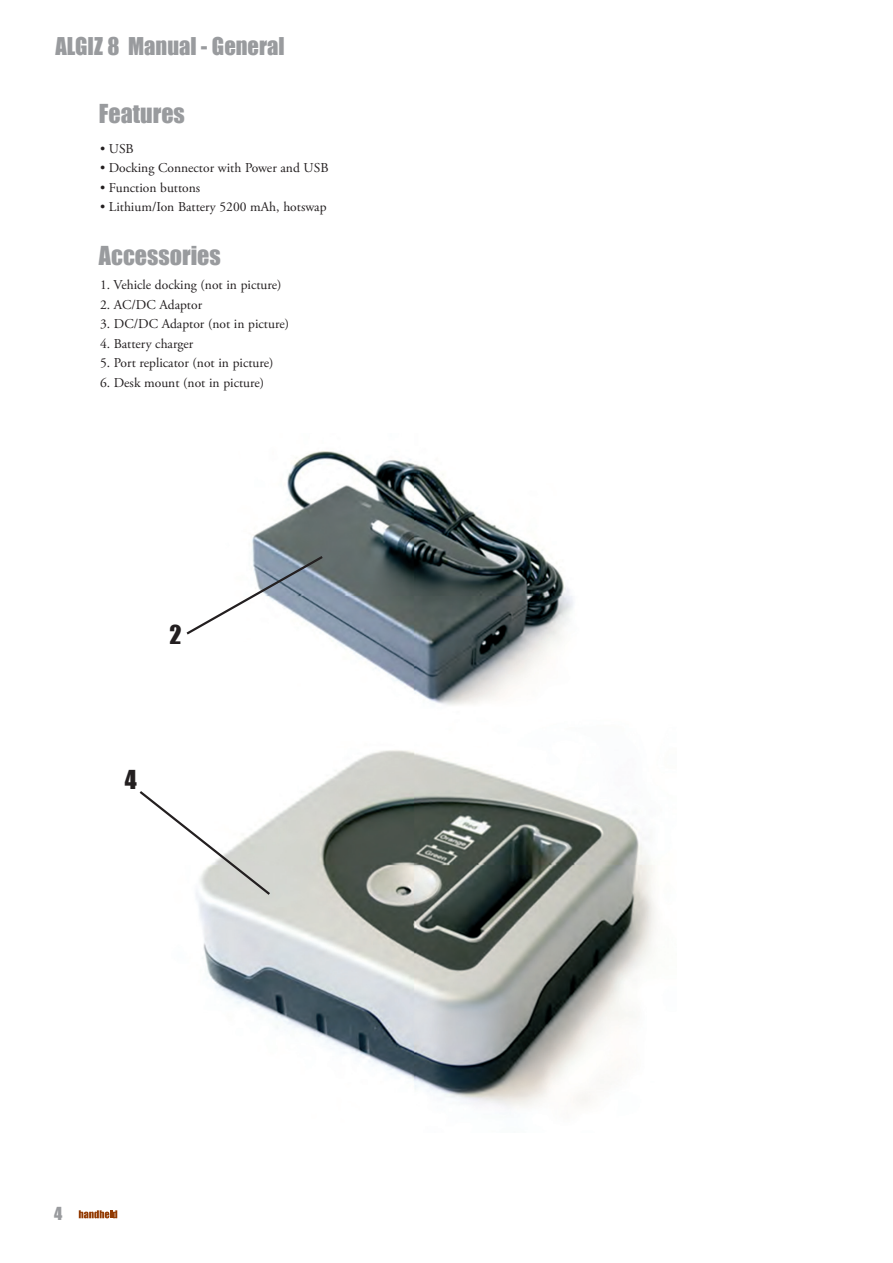
<style>
.page{position:relative;width:893px;height:1263px;background:#fff}
.page>*{position:absolute;margin:0;border:0;box-sizing:border-box;transform-origin:0 0}
.t1{font:24px "Impact";color:#999b9e}
.t2{font:24px "Impact";color:#231f20}
.t3{font:22.5px "Impact";color:#999b9e}
.t4{font:16.5px "Impact";color:#999b9e}
.t5{font:13.5px "Adobe Garamond Pro";color:#231f20}
</style>
<div class="page">
<svg style="left:79px;top:1210px;width:38px;height:8px"></svg>
<img style="left:196px;top:451px;width:460px;height:656px">
<svg style="left:186px;top:554px;width:139px;height:83px"></svg>
<svg style="left:139px;top:789px;width:133px;height:108px"></svg>
<h2 class="t3" style="left:56px;top:32px;width:231px">ALGIZ 8 Manual - General</h2>
<h1 class="t1" style="left:99px;top:98px;width:87px">Features</h1>
<p class="t5" style="left:100px;top:143px;width:35px">• USB</p>
<p class="t5" style="left:100px;top:163px;width:230px">• Docking Connector with Power and USB</p>
<p class="t5" style="left:100px;top:182px;width:102px">• Function buttons</p>
<p class="t5" style="left:100px;top:202px;width:228px">• Lithium/Ion Battery 5200 mAh, hotswap</p>
<h1 class="t1" style="left:99px;top:241px;width:123px">Accessories</h1>
<p class="t5" style="left:100px;top:280px;width:183px">1. Vehicle docking (not in picture)</p>
<p class="t5" style="left:100px;top:299px;width:104px">2. AC/DC Adaptor</p>
<p class="t5" style="left:100px;top:319px;width:191px">3. DC/DC Adaptor (not in picture)</p>
<p class="t5" style="left:100px;top:338px;width:95px">4. Battery charger</p>
<p class="t5" style="left:100px;top:358px;width:175px">5. Port replicator (not in picture)</p>
<p class="t5" style="left:100px;top:377px;width:166px">6. Desk mount (not in picture)</p>
<h1 class="t2" style="left:169px;top:620px;width:14px">2</h1>
<h1 class="t2" style="left:125px;top:765px;width:13px">4</h1>
<p class="t4" style="left:54px;top:1204px;width:10px">4</p>
</div>
